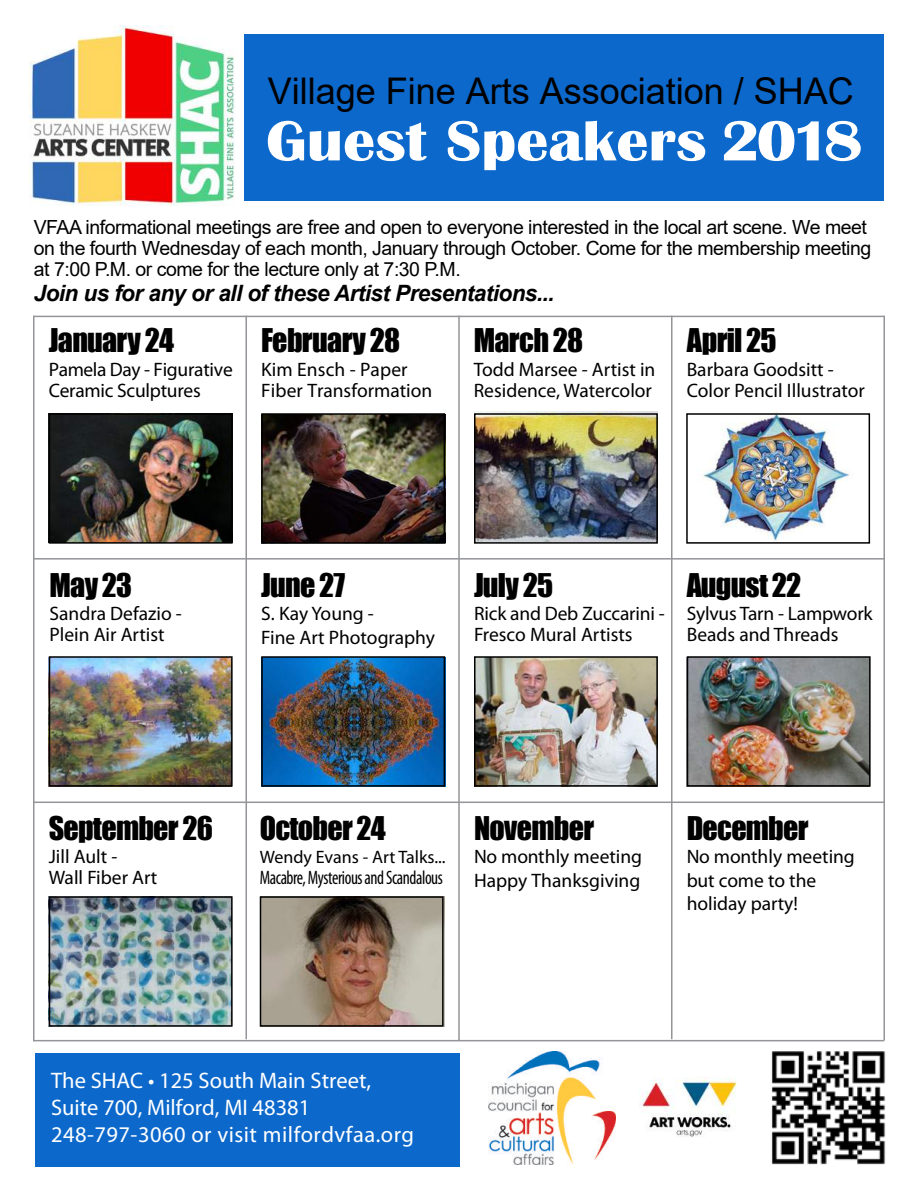
<style>
.page{position:relative;width:918px;height:1188px;background:#fff}
.page>*{position:absolute;margin:0;border:0;box-sizing:border-box;transform-origin:0 0}
.t1{font:700 58.5px "Britannic";color:#fff;scale:1.1 1}
.t2{font:36.75px "Arial";color:#000}
.t3{font:30px "Impact";letter-spacing:-.025em;color:#000}
.t4{font:22.5px/27px "Myriad Pro";color:#fff}
.t5{font:italic 700 22.5px "Arial";letter-spacing:-.025em;color:#000}
.t6{font:19.5px/21px "Myriad Pro";color:#000}
.t7{font:19.5px/21px "Arial";letter-spacing:-.025em;color:#000}
.t8{font:condensed 19.5px "Myriad Pro";letter-spacing:-.025em;color:#000;scale:.9 1}
.t9{font:18px "Myriad Pro";color:#000}
</style>
<div class="page">
<img style="left:754px;top:1038px;width:132px;height:127px">
<img style="left:263px;top:899px;width:178px;height:125px">
<img style="left:48px;top:896px;width:182px;height:130px">
<img style="left:686px;top:657px;width:182px;height:130px">
<img style="left:477px;top:659px;width:178px;height:125px">
<img style="left:264px;top:657px;width:182px;height:130px">
<img style="left:48px;top:657px;width:182px;height:130px">
<img style="left:703px;top:412px;width:146px;height:129px">
<img style="left:474px;top:412px;width:184px;height:129px">
<img style="left:264px;top:416px;width:178px;height:125px">
<img style="left:52px;top:416px;width:178px;height:125px">
<div style="left:49px;top:413px;width:184px;height:131px;border:2px solid #000"></div>
<div style="left:49px;top:656px;width:184px;height:131px;border:2px solid #000"></div>
<div style="left:49px;top:896px;width:184px;height:131px;border:2px solid #000"></div>
<div style="left:260px;top:896px;width:184px;height:131px;border:2px solid #000"></div>
<div style="left:261px;top:656px;width:184px;height:131px;border:2px solid #000"></div>
<div style="left:474px;top:656px;width:184px;height:131px;border:2px solid #000"></div>
<div style="left:687px;top:656px;width:184px;height:131px;border:2px solid #000"></div>
<div style="left:261px;top:413px;width:184px;height:131px;border:2px solid #000"></div>
<div style="left:474px;top:413px;width:184px;height:131px;border:2px solid #000"></div>
<div style="left:686px;top:413px;width:184px;height:131px;border:2px solid #000"></div>
<hr style="left:34px;top:316px;width:850px;height:1px;background:#939598">
<hr style="left:34px;top:558px;width:850px;height:2px;background:#939598">
<hr style="left:34px;top:802px;width:850px;height:1px;background:#939598">
<hr style="left:34px;top:1040px;width:850px;height:1px;background:#939598">
<hr style="left:33px;top:316px;width:1px;height:725px;background:#939598">
<hr style="left:245px;top:316px;width:2px;height:723px;background:#939598">
<hr style="left:458px;top:316px;width:2px;height:724px;background:#939598">
<hr style="left:671px;top:316px;width:2px;height:723px;background:#939598">
<hr style="left:884px;top:316px;width:1px;height:724px;background:#939598">
<div style="left:245px;top:35px;width:639px;height:166px;background:#0c68cb"></div>
<img style="left:30px;top:25px;width:205px;height:180px">
<div style="left:35px;top:1053px;width:425px;height:113px;background:#0c68cb"></div>
<img style="left:489px;top:1052px;width:126px;height:113px">
<img style="left:639px;top:1077px;width:98px;height:60px">
<h2 class="t2" style="left:268px;top:66px;width:588px">Village Fine Arts Association / SHAC</h2>
<h1 class="t1" style="left:266px;top:108px;width:544px">Guest Speakers 2018</h1>
<p class="t7" style="left:34px;top:216px;width:839px">VFAA informational meetings are free and open to everyone interested in the local art scene. We meet on the fourth Wednesday of each month, January through October. Come for the membership meeting at 7:00 P.M. or come for the lecture only at 7:30 P.M.</p>
<p class="t5" style="left:34px;top:278px;width:522px">Join us for any or all of these Artist Presentations...</p>
<h3 class="t3" style="left:49px;top:317px;width:127px">January 24</h3>
<p class="t6" style="left:49px;top:359px;width:186px">Pamela Day - Figurative<br>Ceramic Sculptures</p>
<h3 class="t3" style="left:261px;top:317px;width:140px">February 28</h3>
<p class="t6" style="left:261px;top:359px;width:173px">Kim Ensch - Paper<br>Fiber Transformation</p>
<h3 class="t3" style="left:474px;top:317px;width:111px">March 28</h3>
<p class="t6" style="left:474px;top:359px;width:183px">Todd Marsee - Artist in<br>Residence, Watercolor</p>
<h3 class="t3" style="left:687px;top:317px;width:91px">April 25</h3>
<p class="t6" style="left:687px;top:359px;width:180px">Barbara Goodsitt -<br>Color Pencil Illustrator</p>
<h3 class="t3" style="left:50px;top:562px;width:84px">May 23</h3>
<p class="t6" style="left:50px;top:603px;width:134px">Sandra Defazio -<br>Plein Air Artist</p>
<h3 class="t3" style="left:261px;top:562px;width:85px">June 27</h3>
<p class="t6" style="left:261px;top:602px;width:175px;line-height:23.4px">S. Kay Young -<br>Fine Art Photography</p>
<h3 class="t3" style="left:474px;top:562px;width:81px">July 25</h3>
<p class="t6" style="left:474px;top:603px;width:192px">Rick and Deb Zuccarini -<br>Fresco Mural Artists</p>
<h3 class="t3" style="left:687px;top:562px;width:116px">August 22</h3>
<p class="t6" style="left:687px;top:603px;width:187px">Sylvus Tarn - Lampwork<br>Beads and Threads</p>
<h3 class="t3" style="left:49px;top:805px;width:166px">September 26</h3>
<p class="t6" style="left:49px;top:846px;width:110px">Jill Ault -<br>Wall Fiber Art</p>
<h3 class="t3" style="left:260px;top:805px;width:128px">October 24</h3>
<p class="t9" style="left:260px;top:846px;width:187px">Wendy Evans - Art Talks...</p>
<p class="t8" style="left:260px;top:866px;width:205px">Macabre, Mysterious and Scandalous</p>
<h3 class="t3" style="left:474px;top:805px;width:122px">November</h3>
<p class="t6" style="left:474px;top:845px;width:170px;line-height:23.4px">No monthly meeting<br>Happy Thanksgiving</p>
<h3 class="t3" style="left:687px;top:805px;width:123px">December</h3>
<p class="t6" style="left:687px;top:845px;width:170px;line-height:23.4px">No monthly meeting but come to the holiday party!</p>
<p class="t4" style="left:51px;top:1067px;width:365px">The SHAC • 125 South Main Street,<br>Suite 700, Milford, MI 48381<br>248-797-3060 or visit milfordvfaa.org</p>
</div>
